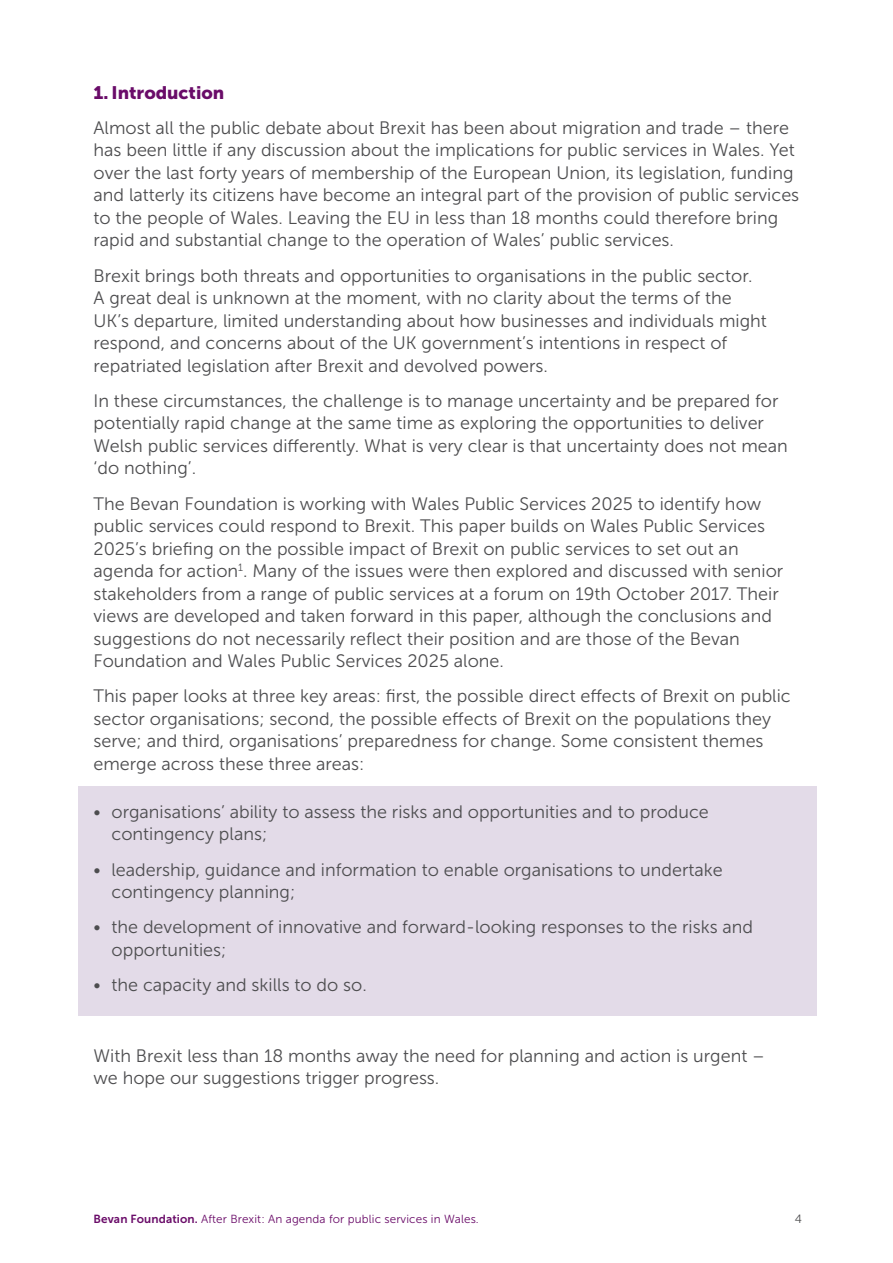
<style>
.page{position:relative;width:893px;height:1263px;background:#fff}
.page>*{position:absolute;margin:0;border:0;box-sizing:border-box;transform-origin:0 0}
.t1{font:18px/22.5px "Museo Sans 300";color:#4d4d4f}
.t2{font:18px "Museo Sans 900";color:#6a0c69}
.t3{font:12px "Museo Sans 300";color:#4d4d4f}
.t4{font:11.7px "Museo Sans 300";letter-spacing:.01em;color:#6a0c69}
.s1{font-family:"Museo Sans 700"}
</style>
<div class="page">
<div style="left:78px;top:787px;width:738px;height:229px;background:#e3dbe8"></div>
<p class="t2" style="left:94px;top:82px;width:132px">1. Introduction</p>
<p class="t1" style="left:94px;top:116px;width:707px">Almost all the public debate about B rexit has been about migration and trade – there has been little if any discussion about the implications for public services in Wales. Yet over the last forty years of membership of the European Union, its legislation, funding and latterly its citizens have become an integral part of the provision of public services to the people of Wales. Leaving the E U in less than 18 months could therefore bring rapid and substantial change to the operation of Wales’ public services.</p>
<p class="t1" style="left:94px;top:264px;width:675px">B rexit brings both threats and opportunities to organisations in the public sector.<br>A great deal is unknown at the moment, with no clarity about the terms of the UK’s departure, limited understanding about how businesses and individuals might respond, and concerns about of the UK government’s intentions in respect of repatriated legislation after B rexit and devolved powers.</p>
<p class="t1" style="left:94px;top:390px;width:696px">In these circumstances, the challenge is to manage uncertainty and be prepared for potentially rapid change at the same time as exploring the opportunities to deliver Welsh public services differently. What is very clear is that uncertainty does not mean ‘do nothing’.</p>
<p class="t1" style="left:94px;top:492px;width:691px">The Bevan Foundation is working with Wales Public Services 2025 to identify how public services could respond to B rexit. This paper builds on Wales Public Services 2025’s briefing on the possible impact of B rexit on public services to set out an agenda for action<sup>1</sup>. Many of the issues were then explored and discussed with senior stakeholders from a range of public services at a forum on 19th October 2017. Their views are developed and taken forward in this paper, although the conclusions and suggestions do not necessarily reflect their position and are those of the Bevan Foundation and Wales Public Services 2025 alone.</p>
<p class="t1" style="left:94px;top:685px;width:699px">This paper looks at three key areas: first, the possible direct effects of B rexit on public sector organisations; second, the possible effects of B rexit on the populations they serve; and third, organisations’ preparedness for change. Some consistent themes emerge across these three areas:</p>
<p class="t1" style="left:112px;top:801px;width:599px;text-indent:-18px">• organisations’ ability to assess the risks and opportunities and to produce contingency plans;</p>
<p class="t1" style="left:112px;top:858px;width:613px;text-indent:-18px">• leadership, guidance and information to enable organisations to undertake contingency planning;</p>
<p class="t1" style="left:112px;top:916px;width:643px;text-indent:-18px">• the development of innovative and forward-looking responses to the risks and opportunities;</p>
<p class="t1" style="left:94px;top:974px;width:275px">• the capacity and skills to do so.</p>
<p class="t1" style="left:94px;top:1044px;width:673px">With B rexit less than 18 months away the need for planning and action is urgent – we hope our suggestions trigger progress.</p>
<p class="t4" style="left:94px;top:1212px;width:387px"><span class="s1">Bevan Foundation.</span> After B rexit: An agenda for public services in Wales.</p>
<p class="t3" style="left:795px;top:1212px;width:9px">4</p>
</div>
